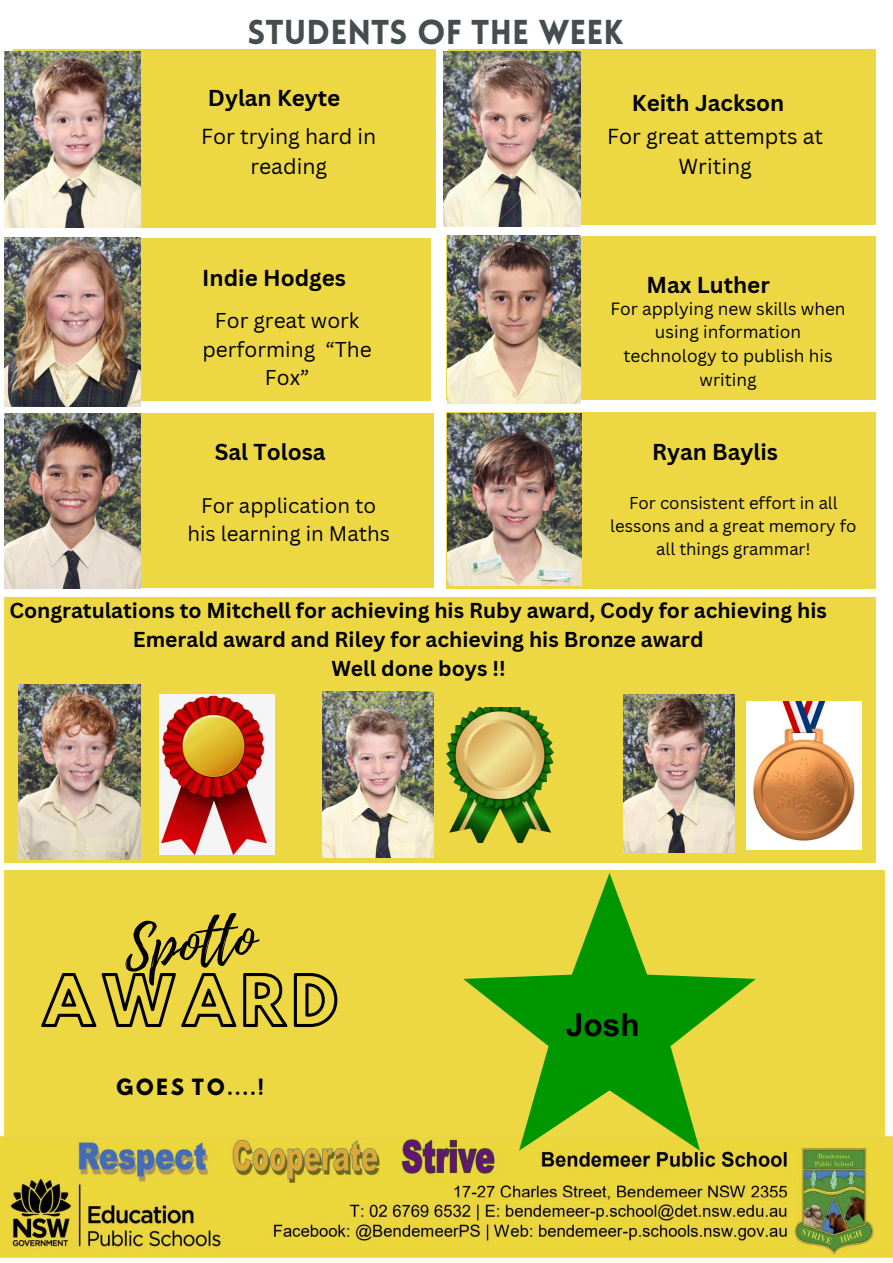
<style>
.page{position:relative;width:893px;height:1263px;background:#fff}
.page>*{position:absolute;margin:0;border:0;box-sizing:border-box;transform-origin:0 0}
.t1{font:61.72px "Hussar Ekologiczne 1";letter-spacing:.06em;color:#000}
.t2{font:54.9px "Playlist Script";color:#000}
.t3{font:900 33.75px "Lovelo";color:#464d50}
.t4{font:700 31.5px "Arial MT Pro";color:#000}
.t5{font:700 22.42px "Canva Sans";color:#000}
.t6{font:21.15px/29.5px "Canva Sans";color:#000;text-align:center}
.t7{font:700 21px/29.2px "Canva Sans";color:#000;text-align:center}
.t8{font:20.85px/28.7px "Canva Sans";color:#000;text-align:center}
.t9{font:20.48px/28.1px "Canva Sans";color:#000;text-align:center}
.t10{font:19.88px "Hussar Bd";letter-spacing:.09em;color:#000}
.t11{font:17.25px/23.7px "Canva Sans";color:#000;text-align:center}
.t12{font:16.73px/23.1px "Canva Sans";color:#000;text-align:center}
</style>
<div class="page">
<img style="left:0;top:1133px;width:893px;height:126px">
<div style="left:14px;top:49px;width:422px;height:178px;background:#edd843"></div>
<div style="left:14px;top:238px;width:417px;height:163px;background:#edd843"></div>
<div style="left:448px;top:49px;width:428px;height:176px;background:#edd843"></div>
<div style="left:446px;top:236px;width:429px;height:164px;background:#edd843"></div>
<img style="left:4px;top:52px;width:136px;height:175px">
<div style="left:4px;top:597px;width:872px;height:266px;background:#edd843"></div>
<img style="left:448px;top:235px;width:132px;height:168px">
<div style="left:446px;top:412px;width:430px;height:177px;background:#edd843"></div>
<div style="left:4px;top:413px;width:429px;height:175px;background:#edd843"></div>
<div style="left:4px;top:870px;width:880px;height:266px;background:#edd843"></div>
<svg style="left:463px;top:873px;width:293px;height:278px"></svg>
<img style="left:4px;top:413px;width:136px;height:175px">
<img style="left:4px;top:238px;width:136px;height:169px">
<img style="left:444px;top:51px;width:136px;height:176px">
<img style="left:18px;top:684px;width:122px;height:175px">
<img style="left:624px;top:694px;width:110px;height:159px">
<img style="left:746px;top:702px;width:116px;height:147px">
<img style="left:159px;top:694px;width:115px;height:160px">
<img style="left:446px;top:707px;width:107px;height:136px">
<img style="left:323px;top:692px;width:110px;height:166px">
<img style="left:448px;top:413px;width:133px;height:173px">
<p class="t3" style="left:248px;top:19px;width:378px">STUDENTS OF THE WEEK</p>
<h4 class="t5" style="left:208px;top:82px;width:134px">Dylan Keyte</h4>
<p class="t5" style="left:632px;top:87px;width:154px">Keith Jackson</p>
<p class="t6" style="left:201px;top:121px;width:177px">For trying hard in reading</p>
<p class="t5" style="left:202px;top:262px;width:145px">Indie Hodges</p>
<p class="t8" style="left:202px;top:305px;width:171px">For great work performing “The<br>Fox”</p>
<p class="t5" style="left:215px;top:436px;width:112px">Sal Tolosa</p>
<h4 class="t9" style="left:187px;top:491px;width:204px">For application to his learning in Maths</h4>
<p class="t6" style="left:607px;top:121px;width:218px">For great attempts at<br>Writing</p>
<p class="t5" style="left:646px;top:269px;width:125px">Max Luther</p>
<p class="t11" style="left:610px;top:296px;width:237px">For applying new skills when using information technology to publish his writing</p>
<h2 class="t5" style="left:652px;top:436px;width:127px">Ryan Baylis</h2>
<h1 class="t12" style="left:610px;top:491px;width:248px">For consistent effort in all lessons and a great memory fo all things grammar!</h1>
<p class="t7" style="left:9px;top:595px;width:819px">Congratulations to Mitchell for achieving his Ruby award, Cody for achieving his<br>Emerald award and Riley for achieving his Bronze award<br>Well done boys !!</p>
<h4 class="t2" style="left:121px;top:910px;width:133px;rotate:-5deg">Spotto</h4>
<p class="t1" style="left:40px;top:976px;width:300px">AWARD</p>
<p class="t10" style="left:116px;top:1077px;width:150px">GOES TO....!</p>
<p class="t4" style="left:566px;top:1013px;width:75px">Josh</p>
</div>
